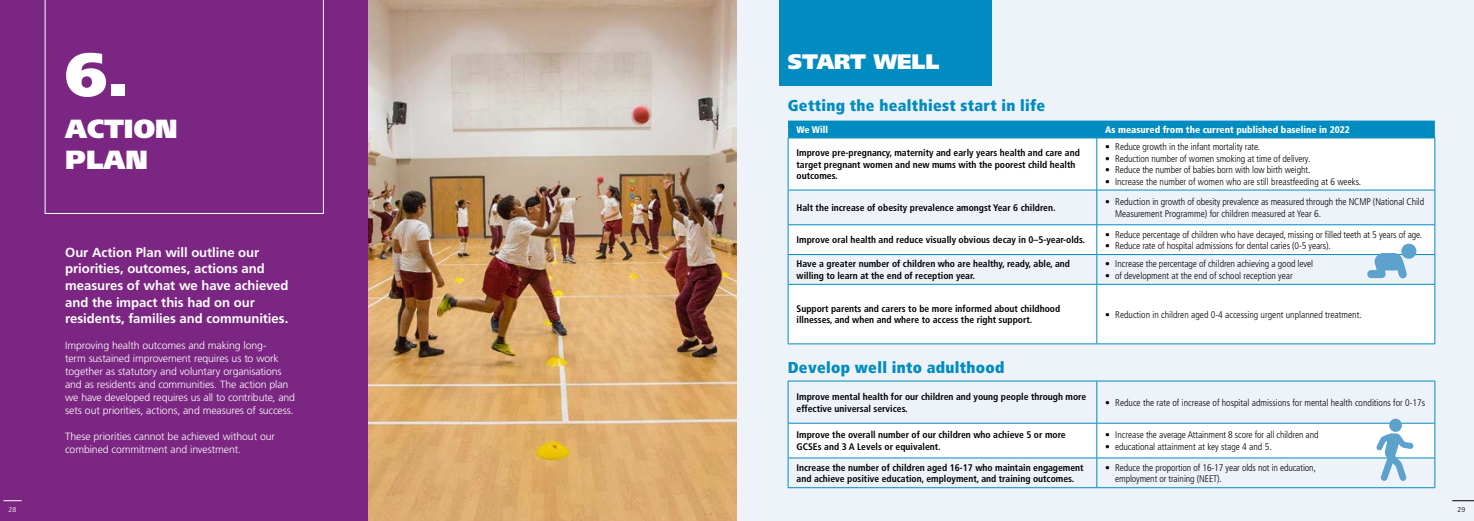
<style>
.page{position:relative;width:1474px;height:521px;background:#fff}
.page>*{position:absolute;margin:0;border:0;box-sizing:border-box;transform-origin:0 0}
.t1{font:900 61.25px "Frutiger LT Std";color:#fff}
.t2{font:900 26.25px "Frutiger LT Std";color:#fff}
.t3{font:900 21px "Frutiger LT Std";color:#fff}
.H3_no_line{font:900 condensed 15.75px "Frutiger LT Std";letter-spacing:.02em;color:#008cc0}
.P1{font:700 13.12px/16.6px "Frutiger LT Std";letter-spacing:-.005em;color:#fff}
.Body_11{font:300 10.5px/13.1px "Frutiger LT Std";letter-spacing:-.01em;color:#fff}
.t4{font:300 condensed 9.62px/11.5px "Frutiger LT Std";letter-spacing:-.01em;color:#000}
.Table_text_bold{font:700 condensed 9.62px/11.5px "Frutiger LT Std";color:#000}
.Table_Head{font:900 condensed 9.62px "Frutiger LT Std";color:#fff}
.t5{font:300 7px "Frutiger LT Std";color:#fff}
.t6{font:300 7px "Frutiger LT Std";color:#000}
</style>
<div class="page">
<div style="left:0;top:0;width:368px;height:521px;background:#7b2682"></div>
<img style="left:368px;top:0;width:369px;height:521px">
<svg style="left:45px;top:0;width:279px;height:214px"></svg>
<div style="left:737px;top:0;width:736px;height:521px;background:#eef3fa"></div>
<div style="left:779px;top:0;width:212px;height:86px;background:#008cc0"></div>
<div style="left:788px;top:121px;width:646px;height:17px;background:#008cc0"></div>
<svg style="left:789px;top:139px;width:645px;height:205px;fill:#fff"></svg>
<hr style="left:788px;top:138px;width:308px;height:1px;background:#008cc0">
<hr style="left:788px;top:138px;width:1px;height:52px;background:#008cc0">
<hr style="left:1096px;top:138px;width:338px;height:1px;background:#008cc0">
<hr style="left:1096px;top:138px;width:1px;height:52px;background:#008cc0">
<hr style="left:1434px;top:138px;width:1px;height:52px;background:#008cc0">
<hr style="left:788px;top:190px;width:308px;height:1px;background:#008cc0">
<hr style="left:788px;top:190px;width:1px;height:35px;background:#008cc0">
<hr style="left:1096px;top:190px;width:338px;height:1px;background:#008cc0">
<hr style="left:1096px;top:190px;width:1px;height:35px;background:#008cc0">
<hr style="left:1434px;top:190px;width:1px;height:35px;background:#008cc0">
<hr style="left:788px;top:225px;width:308px;height:1px;background:#008cc0">
<hr style="left:1096px;top:225px;width:338px;height:1px;background:#008cc0">
<hr style="left:788px;top:254px;width:308px;height:1px;background:#008cc0">
<svg style="left:788px;top:225px;width:1px;height:59px"></svg>
<hr style="left:1096px;top:254px;width:338px;height:1px;background:#008cc0">
<svg style="left:1096px;top:225px;width:1px;height:59px"></svg>
<svg style="left:1434px;top:225px;width:1px;height:59px"></svg>
<hr style="left:788px;top:284px;width:308px;height:1px;background:#008cc0">
<hr style="left:788px;top:284px;width:1px;height:60px;background:#008cc0">
<hr style="left:1096px;top:284px;width:338px;height:1px;background:#008cc0">
<hr style="left:1096px;top:284px;width:1px;height:60px;background:#008cc0">
<hr style="left:1434px;top:284px;width:1px;height:60px;background:#008cc0">
<hr style="left:788px;top:344px;width:308px;height:1px;background:#008cc0">
<hr style="left:1096px;top:344px;width:338px;height:1px;background:#008cc0">
<div style="left:1401px;top:244px;width:15px;height:15px;background:#5da1cd;border-radius:50%"></div>
<svg style="left:1367px;top:253px;width:40px;height:25px"></svg>
<hr style="left:788px;top:381px;width:308px;height:1px;background:#008cc0">
<hr style="left:788px;top:381px;width:1px;height:42px;background:#008cc0">
<hr style="left:1096px;top:381px;width:338px;height:1px;background:#008cc0">
<hr style="left:1096px;top:381px;width:1px;height:42px;background:#008cc0">
<hr style="left:1434px;top:381px;width:1px;height:42px;background:#008cc0">
<hr style="left:788px;top:487px;width:308px;height:1px;background:#008cc0">
<hr style="left:1096px;top:487px;width:338px;height:1px;background:#008cc0">
<svg style="left:788px;top:418px;width:647px;height:69px"></svg>
<svg style="left:1452px;top:500px;width:21px;height:1px"></svg>
<svg style="left:3px;top:500px;width:19px;height:1px"></svg>
<h1 class="t1" style="left:65px;top:37px;width:66px">6.</h1>
<h1 class="t2" style="left:65px;top:112px;width:114px">ACTION</h1>
<h1 class="t2" style="left:65px;top:144px;width:84px">PLAN</h1>
<p class="P1" style="left:65px;top:244px;width:225px">Our Action Plan will outline our priorities, outcomes, actions and measures of what we have achieved and the impact this had on our residents, families and communities.</p>
<p class="Body_11" style="left:65px;top:339px;width:231px">Improving health outcomes and making long-<br>term sustained improvement requires us to work together as statutory and voluntary organisations and as residents and communities. The action plan we have developed requires us all to contribute, and sets out priorities, actions, and measures of success.</p>
<p class="Body_11" style="left:65px;top:430px;width:211px">These priorities cannot be achieved without our combined commitment and investment.</p>
<h1 class="t3" style="left:788px;top:49px;width:153px">START WELL</h1>
<p class="H3_no_line" style="left:788px;top:96px;width:259px">Getting the healthiest start in life</p>
<p class="Table_Head" style="left:796px;top:124px;width:33px">We Will</p>
<p class="Table_Head" style="left:1105px;top:124px;width:246px">As measured from the current published baseline in 2022</p>
<p class="Table_text_bold" style="left:796px;top:147px;width:285px">Improve pre-pregnancy, maternity and early years health and care and target pregnant women and new mums with the poorest child health outcomes.</p>
<p class="t4" style="left:1105px;top:141px;width:156px">• Reduce growth in the infant mortality rate.</p>
<p class="t4" style="left:1105px;top:153px;width:206px">• Reduction number of women smoking at time of delivery.</p>
<p class="t4" style="left:1105px;top:164px;width:207px">• Reduce the number of babies born with low birth weight.</p>
<p class="t4" style="left:1105px;top:176px;width:257px">• Increase the number of women who are still breastfeeding at 6 weeks.</p>
<p class="Table_text_bold" style="left:796px;top:202px;width:260px">Halt the increase of obesity prevalence amongst Year 6 children.</p>
<p class="t4" style="left:1115px;top:196px;width:310px;text-indent:-10px">• Reduction in growth of obesity prevalence as measured through the NCMP (National Child<br>Measurement Programme) for children measured at Year 6.</p>
<p class="Table_text_bold" style="left:796px;top:234px;width:290px">Improve oral health and reduce visually obvious decay in 0–5-year-olds.</p>
<p class="t4" style="left:1105px;top:228px;width:318px">• Reduce percentage of children who have decayed, missing or filled teeth at 5 years of age.</p>
<p class="t4" style="left:1105px;top:240px;width:227px">• Reduce rate of hospital admissions for dental caries (0-5 years).</p>
<p class="Table_text_bold" style="left:796px;top:258px;width:275px">Have a greater number of children who are healthy, ready, able, and willing to learn at the end of reception year.</p>
<p class="t4" style="left:1105px;top:258px;width:209px">• Increase the percentage of children achieving a good level</p>
<p class="t4" style="left:1105px;top:270px;width:189px">• of development at the end of school reception year</p>
<p class="Table_text_bold" style="left:796px;top:303px;width:265px">Support parents and carers to be more informed about childhood illnesses, and when and where to access the right support.</p>
<p class="t4" style="left:1105px;top:309px;width:258px">• Reduction in children aged 0-4 accessing urgent unplanned treatment.</p>
<p class="H3_no_line" style="left:788px;top:358px;width:218px">Develop well into adulthood</p>
<p class="Table_text_bold" style="left:796px;top:391px;width:291px">Improve mental health for our children and young people through more effective universal services.</p>
<p class="t4" style="left:1105px;top:397px;width:321px">• Reduce the rate of increase of hospital admissions for mental health conditions for 0-17s</p>
<p class="Table_text_bold" style="left:796px;top:429px;width:271px">Improve the overall number of our children who achieve 5 or more<br>GCSEs and 3 A Levels or equivalent.</p>
<p class="t4" style="left:1105px;top:429px;width:215px">• Increase the average Attainment 8 score for all children and</p>
<p class="t4" style="left:1105px;top:441px;width:168px">• educational attainment at key stage 4 and 5.</p>
<p class="Table_text_bold" style="left:796px;top:461px;width:288px">Increase the number of children aged 16-17 who maintain engagement and achieve positive education, employment, and training outcomes.</p>
<p class="t4" style="left:1115px;top:462px;width:202px;text-indent:-10px">• Reduce the proportion of 16-17 year olds not in education, employment or training (NEET).</p>
<p class="t5" style="left:9px;top:505px;width:9px">28</p>
<p class="t6" style="left:1457px;top:505px;width:9px">29</p>
</div>
